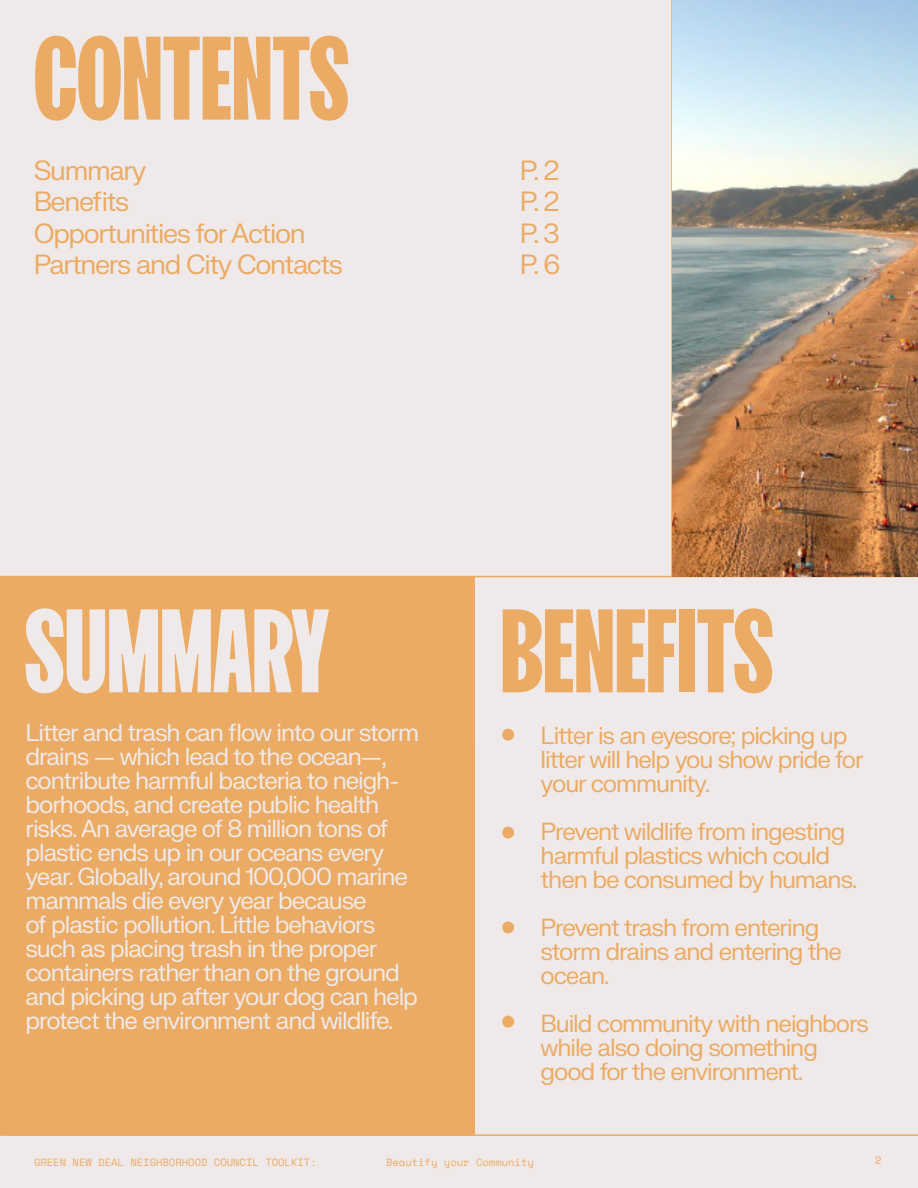
<style>
.page{position:relative;width:918px;height:1188px;background:#efeae9}
.page>*{position:absolute;margin:0;border:0;box-sizing:border-box;transform-origin:0 0}
.t1{font:114px "FK Screamer Legacy Trial Upright";color:#ebab64}
.t2{font:114px "FK Screamer Legacy Trial Upright";color:#efeae9}
.t3{font:27px "FK Grotesk Neue Trial";letter-spacing:-.05em;color:#ebab64}
.t4{font:24px/24px "FK Grotesk Neue Trial";letter-spacing:-.045em;color:#efeae9}
.t5{font:24px/24px "FK Grotesk Neue Trial";letter-spacing:-.045em;color:#ebab64}
.t6{font:10.5px "Space Mono";color:#ebab64}
</style>
<div class="page">
<div style="left:0;top:577px;width:474px;height:558px;background:#ebab64"></div>
<hr style="left:0;top:576px;width:918px;height:1px;background:#ebab64">
<hr style="left:671px;top:0;width:2px;height:576px;background:#ebab64">
<hr style="left:474px;top:744px;width:1px;height:390px;background:#ebab64">
<hr style="left:0;top:1134px;width:918px;height:2px;background:#ebab64">
<div style="left:502px;top:729px;width:12px;height:12px;background:#ebab64;border-radius:50%"></div>
<div style="left:502px;top:827px;width:12px;height:11px;background:#ebab64;border-radius:50%"></div>
<div style="left:502px;top:921px;width:12px;height:12px;background:#ebab64;border-radius:50%"></div>
<div style="left:502px;top:1016px;width:12px;height:12px;background:#ebab64;border-radius:50%"></div>
<img style="left:673px;top:0;width:245px;height:577px">
<p class="t1" style="left:34px;top:28px;width:317px">CONTENTS</p>
<p class="t3" style="left:34px;top:159px;width:114px">Summary</p>
<p class="t3" style="left:520px;top:159px;width:41px">P. 2</p>
<p class="t3" style="left:34px;top:190px;width:97px">Benefits</p>
<p class="t3" style="left:520px;top:190px;width:41px">P. 2</p>
<p class="t3" style="left:34px;top:222px;width:273px">Opportunities for Action</p>
<p class="t3" style="left:520px;top:222px;width:41px">P. 3</p>
<p class="t3" style="left:34px;top:253px;width:311px">Partners and City Contacts</p>
<p class="t3" style="left:520px;top:253px;width:42px">P. 6</p>
<p class="t2" style="left:25px;top:601px;width:306px">SUMMARY</p>
<p class="t1" style="left:501px;top:601px;width:274px">BENEFITS</p>
<p class="t4" style="left:25px;top:722px;width:395px">Litter and trash can flow into our storm drains — which lead to the ocean—, contribute harmful bacteria to neigh&shy;borhoods, and create public health risks. An average of 8 million tons of plastic ends up in our oceans every year. Globally, around 100,000 marine mammals die every year because<br>of plastic pollution. Little behaviors such as placing trash in the proper containers rather than on the ground and picking up after your dog can help protect the environment and wildlife.</p>
<p class="t5" style="left:541px;top:725px;width:325px">Litter is an eyesore; picking up litter will help you show pride for your community.</p>
<p class="t5" style="left:541px;top:821px;width:318px">Prevent wildlife from ingesting harmful plastics which could then be consumed by humans.</p>
<p class="t5" style="left:541px;top:917px;width:303px">Prevent trash from entering storm drains and entering the ocean.</p>
<p class="t5" style="left:541px;top:1013px;width:330px">Build community with neighbors while also doing something good for the environment.</p>
<p class="t6" style="left:34px;top:1154px;width:284px">GREEN NEW DEAL NEIGHBORHOOD COUNCIL TOOLKIT:</p>
<p class="t6" style="left:386px;top:1154px;width:149px">Beautify your Community</p>
<p class="t6" style="left:875px;top:1152px;width:8px">2</p>
</div>
